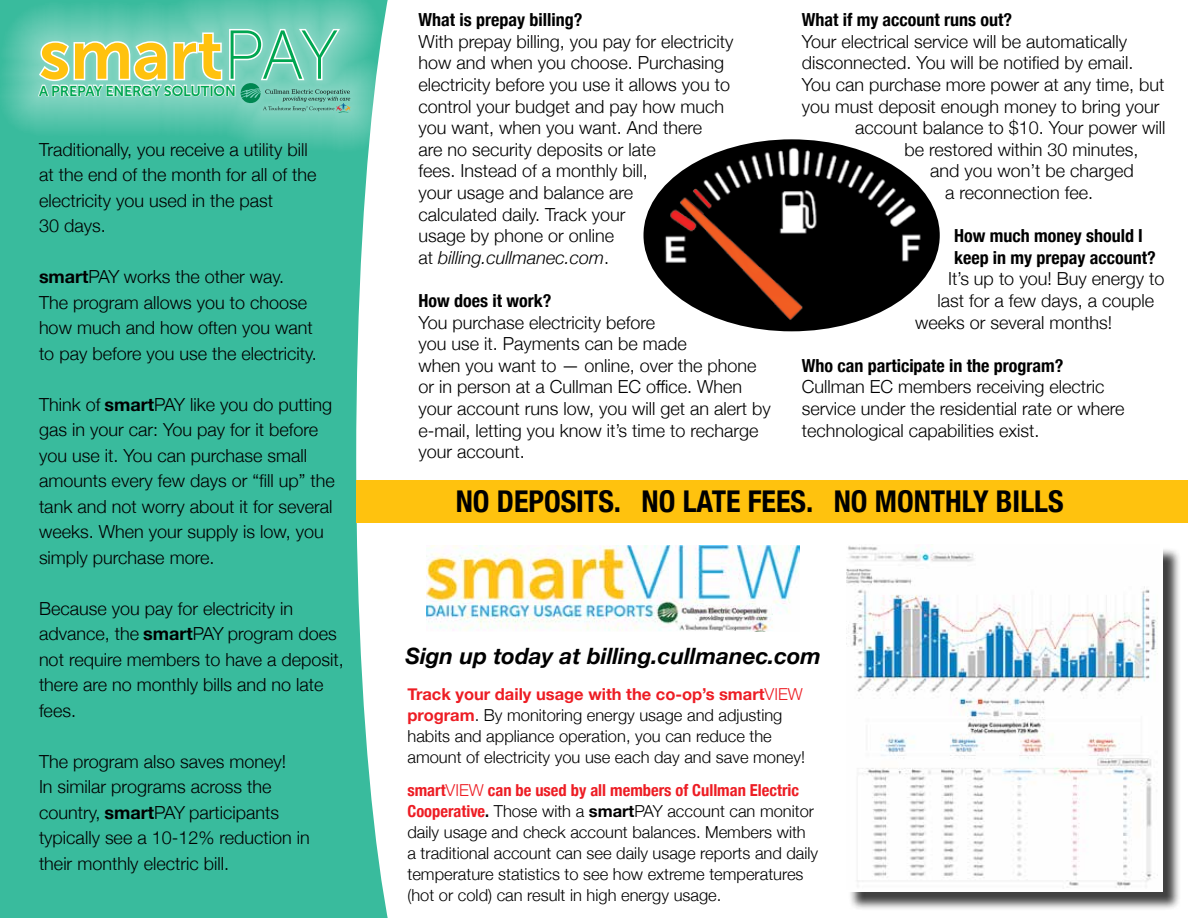
<style>
.page{position:relative;width:1188px;height:918px;background:#fff}
.page>*{position:absolute;margin:0;border:0;box-sizing:border-box;transform-origin:0 0}
.t1{font:69px "Museo Sans 700";color:#ffc20e}
.t2{font:700 condensed 30px "Helvetica Neue";color:#000}
.t3{font:italic 700 22.5px "Helvetica Neue";color:#000}
.t4{font:300 18px/25.5px "Helvetica Neue";color:#000}
.t5{font:700 condensed 18px/21.6px "Helvetica Neue";color:#000}
.t6{font:300 16.5px/21px "Helvetica Neue";color:#000}
.t7{font:14.25px "Museo Sans 700";letter-spacing:-.01em;color:#00a651}
.s1{font-family:"Museo Sans 100";color:#00a651}
.s2{font-weight:700}
.s3{font-style:italic}
.s4{font-weight:700;color:#ed1d24}
.s5{color:#ed1d24}
.s6{font-weight:700;font-stretch:condensed;color:#ed1d24}
.s7{font-weight:700;font-stretch:condensed}
</style>
<div class="page">
<div style="left:0;top:0;width:394px;height:918px;background:#39bb9d"></div>
<svg style="left:356px;top:0;width:154px;height:918px"></svg>
<div style="left:394px;top:0;width:794px;height:499px;background:#fff"></div>
<div style="left:356px;top:480px;width:832px;height:42px;background:#ffc20e"></div>
<div style="left:848px;top:547px;width:333px;height:364px;background:#000;opacity:.75"></div>
<img style="left:847px;top:546px;width:313px;height:344px">
<img style="left:427px;top:545px;width:372px;height:87px">
<img style="left:644px;top:139px;width:296px;height:192px">
<div style="left:0;top:0;width:391px;height:153px;background:#fff;opacity:.75"></div>
<svg style="left:37px;top:26px;width:313px;height:87px"></svg>
<h1 class="t1" style="left:39px;top:17px;width:301px">smart<span class="s1">PAY</span></h1>
<p class="t7" style="left:39px;top:83px;width:198px">A PREPAY ENERGY SOLUTION</p>
<p class="t4" style="left:39px;top:135px;width:279px">Traditionally, you receive a utility bill at the end of the month for all of the electricity you used in the past<br>30 days.</p>
<p class="t4" style="left:39px;top:263px;width:279px"><span class="s2">smart</span>PAY works the other way.<br>The program allows you to choose how much and how often you want to pay before you use the electricity.</p>
<p class="t4" style="left:39px;top:390px;width:297px">Think of <span class="s2">smart</span>PAY like you do putting gas in your car: You pay for it before you use it. You can purchase small amounts every few days or “fill up” the tank and not worry about it for several weeks. When your supply is low, you simply purchase more.</p>
<p class="t4" style="left:39px;top:594px;width:306px">Because you pay for electricity in advance, the <span class="s2">smart</span>PAY program does not require members to have a deposit, there are no monthly bills and no late fees.</p>
<p class="t4" style="left:39px;top:747px;width:272px">The program also saves money!<br>In similar programs across the country, <span class="s2">smart</span>PAY participants typically see a 10-12% reduction in their monthly electric bill.</p>
<p class="t5" style="left:418px;top:8px;width:165px">What is prepay billing?</p>
<p class="t4" style="left:418px;top:29px;width:316px;line-height:21.6px">With prepay billing, you pay for electricity how and when you choose. Purchasing electricity before you use it allows you to control your budget and pay how much you want, when you want. And there<br>are no security deposits or late<br>fees. Instead of a monthly bill,<br>your usage and balance are<br>calculated daily. Track your<br>usage by phone or online<br>at <span class="s3">billing.cullmanec.com</span>.</p>
<p class="t5" style="left:418px;top:288px;width:135px">How does it work?</p>
<p class="t4" style="left:418px;top:310px;width:354px;line-height:21.6px">You purchase electricity before<br>you use it. Payments can be made<br>when you want to — online, over the phone or in person at a Cullman EC office. When your account runs low, you will get an alert by e-mail, letting you know it’s time to recharge your account.</p>
<p class="t5" style="left:802px;top:8px;width:212px">What if my account runs out?</p>
<p class="t4" style="left:802px;top:27px;width:327px">Your electrical service will be automatically</p>
<p class="t4" style="left:802px;top:49px;width:333px">disconnected. You will be notified by email.</p>
<p class="t4" style="left:802px;top:70px;width:364px">You can purchase more power at any time, but</p>
<p class="t4" style="left:802px;top:92px;width:359px">you must deposit enough money to bring your</p>
<p class="t4" style="left:855px;top:114px;width:312px">account balance to $10. Your power will</p>
<p class="t4" style="left:904px;top:135px;width:236px">be restored within 30 minutes,</p>
<p class="t4" style="left:930px;top:157px;width:205px">and you won’t be charged</p>
<p class="t4" style="left:945px;top:178px;width:150px">a reconnection fee.</p>
<p class="t5" style="left:954px;top:224px;width:203px">How much money should I keep in my prepay account?</p>
<p class="t4" style="left:948px;top:265px;width:218px">It’s up to you! Buy energy to</p>
<p class="t4" style="left:938px;top:286px;width:218px">last for a few days, a couple</p>
<p class="t4" style="left:915px;top:308px;width:199px">weeks or several months!</p>
<p class="t5" style="left:802px;top:353px;width:263px">Who can participate in the program?</p>
<p class="t4" style="left:802px;top:375px;width:324px;line-height:21.6px">Cullman EC members receiving electric service under the residential rate or where technological capabilities exist.</p>
<h2 class="t2" style="left:456px;top:477px;width:610px">NO DEPOSITS. NO LATE FEES. NO MONTHLY BILLS</h2>
<p class="t3" style="left:405px;top:638px;width:417px">Sign up today at billing.cullmanec.com</p>
<p class="t6" style="left:407px;top:682px;width:399px"><span class="s4">Track your daily usage with the co-op’s smart</span><span class="s5">VIEW </span><span class="s4">program</span>. By monitoring energy usage and adjusting habits and appliance operation, you can reduce the amount of electricity you use each day and save money!</p>
<p class="t6" style="left:407px;top:778px;width:412px"><span class="s6">smart</span><span class="s5">VIEW</span> <span class="s6">can be used by all members of Cullman Electric Cooperative</span><span class="s7">.</span> Those with a <span class="s2">smart</span>PAY account can monitor daily usage and check account balances. Members with a traditional account can see daily usage reports and daily temperature statistics to see how extreme temperatures (hot or cold) can result in high energy usage.</p>
</div>
